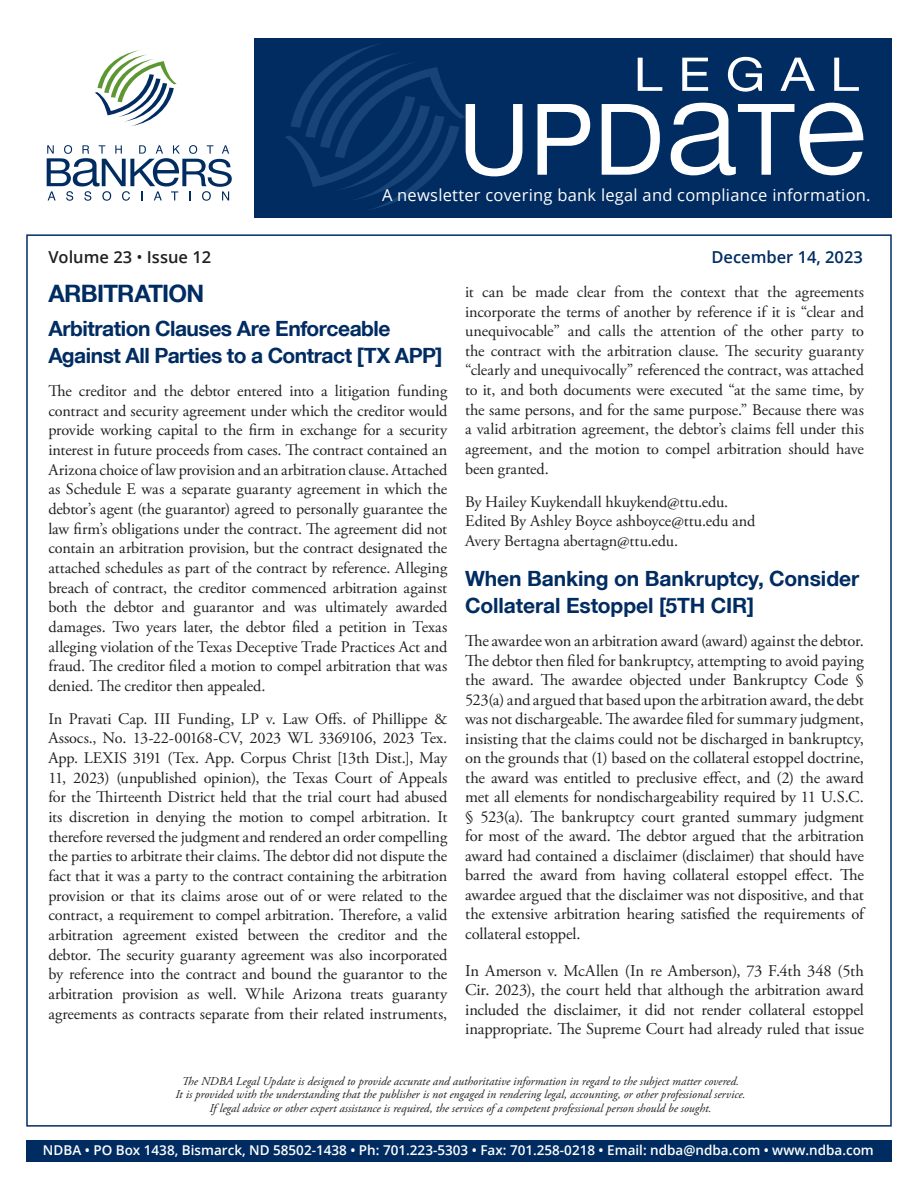
<style>
.page{position:relative;width:918px;height:1188px;background:#fff}
.page>*{position:absolute;margin:0;border:0;box-sizing:border-box;transform-origin:0 0}
.Headings{font:700 24px "Helvetica Neue";letter-spacing:-.03em;color:#002c62}
.Headings-2{font:700 21px/27px "Helvetica Neue";letter-spacing:-.015em;color:#002c62}
.t1{font:16.5px/19.5px "Adobe Garamond Pro";letter-spacing:-.005em;color:#231f20;text-align:justify}
.t2{font:16.5px "Open Sans";letter-spacing:.015em;color:#fff}
.t3{font:600 16.5px "Open Sans";color:#231f20}
.t4{font:600 16.5px "Open Sans";color:#002c62}
.t5{font:16.2px/19.6px "Adobe Garamond Pro";letter-spacing:-.005em;color:#231f20;text-align:justify}
.t6{font:600 13.5px "Open Sans";color:#fff}
.t7{font:italic 12px/13.5px "Adobe Garamond Pro";color:#231f20;text-align:center}
.s1{font-weight:400}
</style>
<div class="page">
<svg style="left:47px;top:145px;width:185px;height:56px"></svg>
<svg style="left:95px;top:50px;width:82px;height:76px"></svg>
<div style="left:254px;top:38px;width:638px;height:180px;background:#002c62"></div>
<img style="left:285px;top:44px;width:181px;height:166px">
<div style="left:26px;top:1140px;width:866px;height:22px;background:#002c62"></div>
<svg style="left:466px;top:104px;width:56px;height:72px"></svg>
<svg style="left:538px;top:104px;width:52px;height:71px"></svg>
<svg style="left:602px;top:104px;width:58px;height:71px"></svg>
<svg style="left:638px;top:58px;width:24px;height:33px"></svg>
<svg style="left:670px;top:57px;width:193px;height:119px"></svg>
<p class="t2" style="left:382px;top:184px;width:490px">A newsletter covering bank legal and compliance information.</p>
<p class="t3" style="left:48px;top:245px;width:164px">Volume 23 <span class="s1">•</span> Issue 12</p>
<p class="t4" style="left:711px;top:245px;width:153px">December 14, 2023</p>
<p class="Headings" style="left:48px;top:283px;width:158px">ARBITRATION</p>
<p class="Headings-2" style="left:48px;top:316px;width:396px">Arbitration Clauses Are Enforceable<br>Against All Parties to a Contract [TX APP]</p>
<p class="t5" style="left:48px;top:382px;width:400px">The creditor and the debtor entered into a litigation funding contract and security agreement under which the creditor would provide working capital to the firm in exchange for a security interest in future proceeds from cases. The contract contained an Arizona choice of law provision and an arbitration clause. Attached as Schedule E was a separate guaranty agreement in which the debtor’s agent (the guarantor) agreed to personally guarantee the law firm’s obligations under the contract. The agreement did not contain an arbitration provision, but the contract designated the attached schedules as part of the contract by reference. Alleging breach of contract, the creditor commenced arbitration against both the debtor and guarantor and was ultimately awarded damages. Two years later, the debtor filed a petition in Texas alleging violation of the Texas Deceptive Trade Practices Act and fraud. The creditor filed a motion to compel arbitration that was denied. The creditor then appealed.</p>
<p class="t5" style="left:48px;top:709px;width:400px">In Pravati Cap. III Funding, LP v. Law Offs. of Phillippe &amp; Assocs., No. 13-22-00168-CV, 2023 WL 3369106, 2023 Tex.<br>App. LEXIS 3191 (Tex. App. Corpus Christ [13th Dist.], May 11, 2023) (unpublished opinion), the Texas Court of Appeals for the Thirteenth District held that the trial court had abused its discretion in denying the motion to compel arbitration. It therefore reversed the judgment and rendered an order compelling the parties to arbitrate their claims. The debtor did not dispute the fact that it was a party to the contract containing the arbitration provision or that its claims arose out of or were related to the contract, a requirement to compel arbitration. Therefore, a valid arbitration agreement existed between the creditor and the debtor. The security guaranty agreement was also incorporated by reference into the contract and bound the guarantor to the arbitration provision as well. While Arizona treats guaranty agreements as contracts separate from their related instruments,</p>
<p class="t5" style="left:465px;top:282px;width:400px">it can be made clear from the context that the agreements incorporate the terms of another by reference if it is “clear and unequivocable” and calls the attention of the other party to the contract with the arbitration clause. The security guaranty “clearly and unequivocally” referenced the contract, was attached to it, and both documents were executed “at the same time, by the same persons, and for the same purpose.” Because there was a valid arbitration agreement, the debtor’s claims fell under this agreement, and the motion to compel arbitration should have been granted.</p>
<p class="t5" style="left:465px;top:492px;width:265px">By Hailey Kuykendall hkuykend@ttu.edu.</p>
<p class="t5" style="left:465px;top:512px;width:292px">Edited By Ashley Boyce ashboyce@ttu.edu and</p>
<p class="t5" style="left:465px;top:532px;width:215px">Avery Bertagna abertagn@ttu.edu.</p>
<p class="Headings-2" style="left:465px;top:566px;width:396px">When Banking on Bankruptcy, Consider<br>Collateral Estoppel [5TH CIR]</p>
<p class="t1" style="left:465px;top:632px;width:400px">The awardee won an arbitration award (award) against the debtor.<br>The debtor then filed for bankruptcy, attempting to avoid paying the award. The awardee objected under Bankruptcy Code § 523(a) and argued that based upon the arbitration award, the debt was not dischargeable. The awardee filed for summary judgment, insisting that the claims could not be discharged in bankruptcy, on the grounds that (1) based on the collateral estoppel doctrine, the award was entitled to preclusive effect, and (2) the award met all elements for nondischargeability required by 11 U.S.C. § 523(a). The bankruptcy court granted summary judgment for most of the award. The debtor argued that the arbitration award had contained a disclaimer (disclaimer) that should have barred the award from having collateral estoppel effect. The awardee argued that the disclaimer was not dispositive, and that the extensive arbitration hearing satisfied the requirements of collateral estoppel.</p>
<p class="t1" style="left:465px;top:961px;width:400px">In Amerson v. McAllen (In re Amberson), 73 F.4th 348 (5th Cir. 2023), the court held that although the arbitration award included the disclaimer, it did not render collateral estoppel inappropriate. The Supreme Court had already ruled that issue</p>
<p class="t7" style="left:175px;top:1075px;width:572px">The NDBA Legal Update is designed to provide accurate and authoritative information in regard to the subject matter covered.<br>It is provided with the understanding that the publisher is not engaged in rendering legal, accounting, or other professional service.<br>If legal advice or other expert assistance is required, the services of a competent professional person should be sought.</p>
<p class="t6" style="left:43px;top:1141px;width:832px">NDBA • PO Box 1438, Bismarck, ND 58502-1438 • Ph: 701.223-5303 • Fax: 701.258-0218 • Email: ndba@ndba.com • www.ndba.com</p>
</div>
